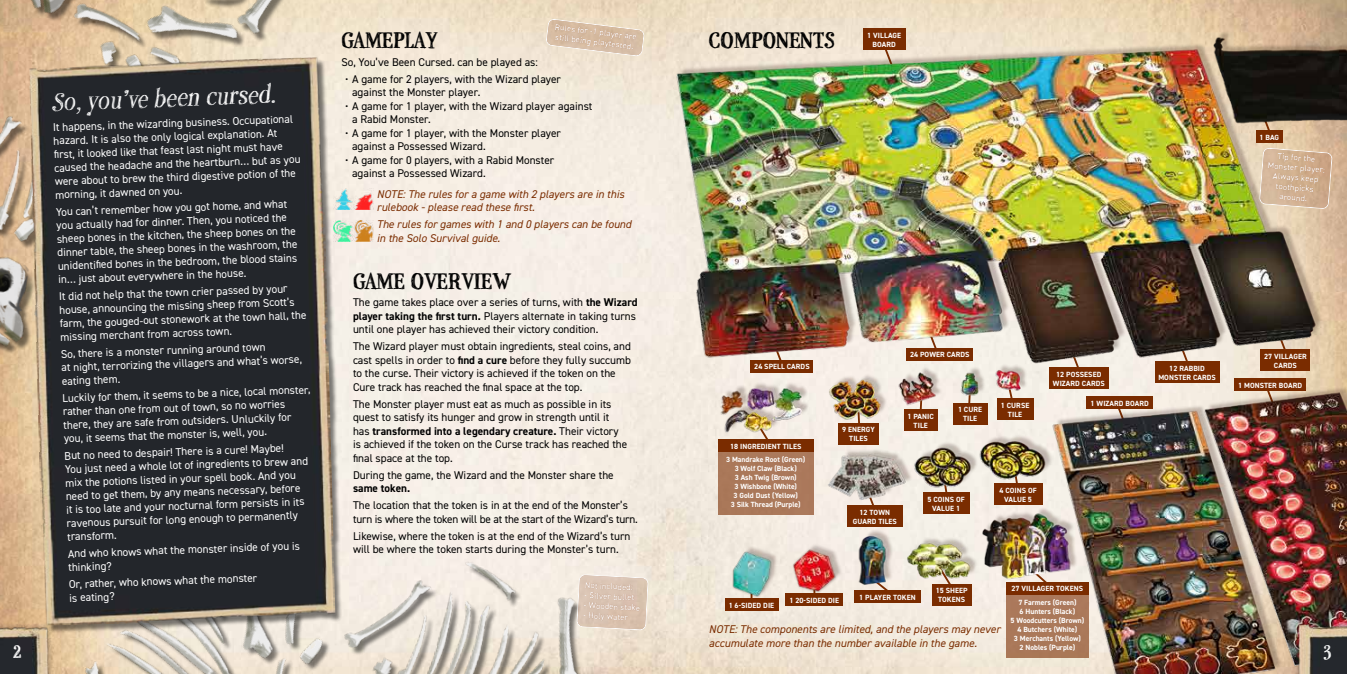
<style>
.page{position:relative;width:1347px;height:674px;background:#fff}
.page>*{position:absolute;margin:0;border:0;box-sizing:border-box;transform-origin:0 0}
.t1{font:italic 27.5px "P22 Stanyan";color:#fff}
.t2{font:700 25px "P22 Stanyan";color:#000}
.t3{font:700 20px "P22 Stanyan";color:#fff}
.t4{font:11.25px/13.5px "DIN2014";color:#fff}
.t5{font:11.25px/13.5px "DIN2014";color:#000}
.t6{font:italic 11.25px/13.5px "DIN2014";color:#7a2c00}
.t7{font:700 11.25px "DIN2014";color:#000}
.t8{font:600 8.75px/10px "DIN2014";color:#fff}
.t9{font:700 7.5px/9px "DIN2014";letter-spacing:.005em;color:#fff;text-align:center}
.s1{font-weight:700}
</style>
<div class="page">
<img style="left:0;top:0;width:1346px;height:673px">
<img style="left:0;top:168px;width:29px;height:229px">
<img style="left:10px;top:463px;width:402px;height:210px">
<img style="left:281px;top:497px;width:349px;height:176px">
<img style="left:0;top:0;width:341px;height:168px">
<div style="left:31px;top:59px;width:312px;height:574px;background:#000;opacity:.5"></div>
<img style="left:29px;top:57px;width:306px;height:568px">
<img style="left:334px;top:189px;width:19px;height:20px">
<img style="left:334px;top:221px;width:19px;height:20px">
<img style="left:355px;top:189px;width:19px;height:20px">
<img style="left:355px;top:221px;width:19px;height:20px">
<svg style="left:545px;top:17px;width:120px;height:43px;background:#dfc9b1"></svg>
<svg style="left:1257px;top:107px;width:89px;height:104px;background:#b6997e"></svg>
<svg style="left:575px;top:573px;width:94px;height:59px;background:#ddc8b6"></svg>
<p class="t8" style="left:555px;top:22px;width:84px;rotate:7deg">Rules for -1 player are still being playtested.</p>
<h2 class="t2" style="left:341px;top:25px;width:98px">GAMEPLAY</h2>
<p class="t5" style="left:341px;top:55px;width:198px">So, You’ve Been Cursed. can be played as:</p>
<p class="t5" style="left:352px;top:72px;width:210px;text-indent:-7px">• A game for 2 players, with the Wizard player against the Monster player.</p>
<p class="t5" style="left:352px;top:99px;width:242px;text-indent:-7px">• A game for 1 player, with the Wizard player against a Rabid Monster.</p>
<p class="t5" style="left:352px;top:126px;width:210px;text-indent:-7px">• A game for 1 player, with the Monster player against a Possessed Wizard.</p>
<p class="t5" style="left:352px;top:153px;width:204px;text-indent:-7px">• A game for 0 players, with a Rabid Monster against a Possessed Wizard.</p>
<p class="t6" style="left:377px;top:187px;width:249px">NOTE: The rules for a game with 2 players are in this rulebook - please read these first.</p>
<p class="t6" style="left:377px;top:217px;width:256px">The rules for games with 1 and 0 players can be found in the Solo Survival guide.</p>
<h2 class="t2" style="left:709px;top:25px;width:127px">COMPONENTS</h2>
<p class="t9" style="left:867px;top:31px;width:35px">1 VILLAGE<br>BOARD</p>
<h1 class="t1" style="left:52px;top:85px;width:225px;rotate:-2deg">So, you’ve been cursed.</h1>
<p class="t4" style="left:53px;top:120px;width:248px;rotate:-2deg">It happens, in the wizarding business. Occupational hazard. It is also the only logical explanation. At<br>fi rst, it looked like that feast last night must have caused the headache and the heartburn… but as you were about to brew the third digestive potion of the morning, it dawned on you.</p>
<p class="t4" style="left:56px;top:205px;width:242px;rotate:-2deg">You can’t remember how you got home, and what you actually had for dinner. Then, you noticed the sheep bones in the kitchen, the sheep bones on the dinner table, the sheep bones in the washroom, the unidentifi ed bones in the bedroom, the blood stains in… just about everywhere in the house.</p>
<p class="t4" style="left:59px;top:289px;width:248px;rotate:-2deg">It did not help that the town crier passed by your house, announcing the missing sheep from Scott’s farm, the gouged-out stonework at the town hall, the missing merchant from across town.</p>
<p class="t4" style="left:61px;top:347px;width:242px;rotate:-2deg">So, there is a monster running around town<br>at night, terrorizing the villagers and what’s worse, eating them.</p>
<p class="t4" style="left:62px;top:391px;width:250px;rotate:-2deg">Luckily for them, it seems to be a nice, local monster, rather than one from out of town, so no worries there, they are safe from outsiders. Unluckily for you, it seems that the monster is, well, you.</p>
<p class="t4" style="left:64px;top:448px;width:245px;rotate:-2deg">But no need to despair! There is a cure! Maybe!<br>You just need a whole lot of ingredients to brew and mix the potions listed in your spell book. And you need to get them, by any means necessary, before it is too late and your nocturnal form persists in its ravenous pursuit for long enough to permanently transform.</p>
<p class="t4" style="left:68px;top:546px;width:234px;rotate:-2deg">And who knows what the monster inside of you is thinking?</p>
<p class="t4" style="left:69px;top:577px;width:190px;rotate:-2deg">Or, rather, who knows what the monster is eating?</p>
<p class="t9" style="left:1259px;top:132px;width:21px">1 BAG</p>
<p class="t8" style="left:1268px;top:150px;width:59px;text-align:center;rotate:4deg">Tip for the<br>Monster player:<br>Always keep toothpicks around.</p>
<h2 class="t2" style="left:353px;top:265px;width:160px">GAME OVERVIEW</h2>
<p class="t5" style="left:353px;top:295px;width:286px">The game takes place over a series of turns, with <span class="s1">the Wizard player taking the first turn.</span> Players alternate in taking turns until one player has achieved their victory condition.</p>
<p class="t5" style="left:353px;top:339px;width:279px">The Wizard player must obtain ingredients, steal coins, and cast spells in order to <span class="s1">find a cure</span> before they fully succumb to the curse. Their victory is achieved if the token on the Cure track has reached the final space at the top.</p>
<p class="t5" style="left:353px;top:396px;width:276px">The Monster player must eat as much as possible in its quest to satisfy its hunger and grow in strength until it has <span class="s1">transformed into a legendary creature.</span> Their victory is achieved if the token on the Curse track has reached the final space at the top.</p>
<p class="t5" style="left:353px;top:467px;width:262px">During the game, the Wizard and the Monster share the</p>
<p class="t7" style="left:353px;top:480px;width:59px">same token.</p>
<p class="t5" style="left:353px;top:498px;width:286px">The location that the token is in at the end of the Monster’s turn is where the token will be at the start of the Wizard’s turn.</p>
<p class="t5" style="left:353px;top:529px;width:279px">Likewise, where the token is at the end of the Wizard’s turn will be where the token starts during the Monster’s turn.</p>
<p class="t9" style="left:910px;top:349px;width:61px">24 POWER CARDS</p>
<p class="t9" style="left:1264px;top:351px;width:44px">27 VILLAGER<br>CARDS</p>
<p class="t9" style="left:754px;top:362px;width:57px">24 SPELL CARDS</p>
<p class="t9" style="left:1053px;top:369px;width:53px">12 POSSESED<br>WIZARD CARDS</p>
<p class="t9" style="left:1158px;top:363px;width:59px">12 RABBID<br>MONSTER CARDS</p>
<p class="t9" style="left:1238px;top:380px;width:65px">1 MONSTER BOARD</p>
<p class="t9" style="left:1090px;top:398px;width:60px">1 WIZARD BOARD</p>
<p class="t9" style="left:1000px;top:400px;width:30px">1 CURSE<br>TILE</p>
<p class="t9" style="left:958px;top:405px;width:26px">1 CURE<br>TILE</p>
<p class="t9" style="left:907px;top:411px;width:28px">1 PANIC<br>TILE</p>
<p class="t9" style="left:842px;top:425px;width:34px">9 ENERGY<br>TILES</p>
<p class="t9" style="left:730px;top:441px;width:73px">18 INGREDIENT TILES</p>
<p class="t9" style="left:726px;top:455px;width:81px">3 Mandrake Root (Green)<br>3 Wolf Claw (Black)<br>3 Ash Twig (Brown)<br>3 Wishbone (White)<br>3 Gold Dust (Yellow)<br>3 Silk Thread (Purple)</p>
<p class="t9" style="left:999px;top:485px;width:39px">4 COINS OF<br>VALUE 5</p>
<p class="t9" style="left:927px;top:494px;width:39px">5 COINS OF<br>VALUE 1</p>
<p class="t9" style="left:852px;top:507px;width:46px">12 TOWN<br>GUARD TILES</p>
<p class="t8" style="left:585px;top:579px;width:50px;rotate:3deg">Not included:</p>
<p class="t8" style="left:584px;top:589px;width:52px;rotate:3deg">- Silver bullet</p>
<p class="t8" style="left:584px;top:599px;width:58px;rotate:3deg">- Wooden stake</p>
<p class="t8" style="left:583px;top:609px;width:46px;rotate:3deg">- Holy water</p>
<p class="t9" style="left:1011px;top:584px;width:73px">27 VILLAGER TOKENS</p>
<p class="t9" style="left:935px;top:585px;width:33px">15 SHEEP<br>TOKENS</p>
<p class="t9" style="left:859px;top:592px;width:58px">1 PLAYER TOKEN</p>
<p class="t9" style="left:789px;top:595px;width:51px">1 20-SIDED DIE</p>
<p class="t9" style="left:1010px;top:597px;width:75px">7 Farmers (Green)<br>6 Hunters (Black)<br>5 Woodcutters (Brown)<br>4 Butchers (White)<br>3 Merchants (Yellow)<br>2 Nobles (Purple)</p>
<p class="t9" style="left:728px;top:600px;width:47px">1 6-SIDED DIE</p>
<p class="t6" style="left:709px;top:622px;width:293px">NOTE: The components are limited, and the players may never accumulate more than the number available in the game.</p>
<h3 class="t3" style="left:13px;top:639px;width:10px">2</h3>
<h3 class="t3" style="left:1323px;top:639px;width:10px">3</h3>
</div>
